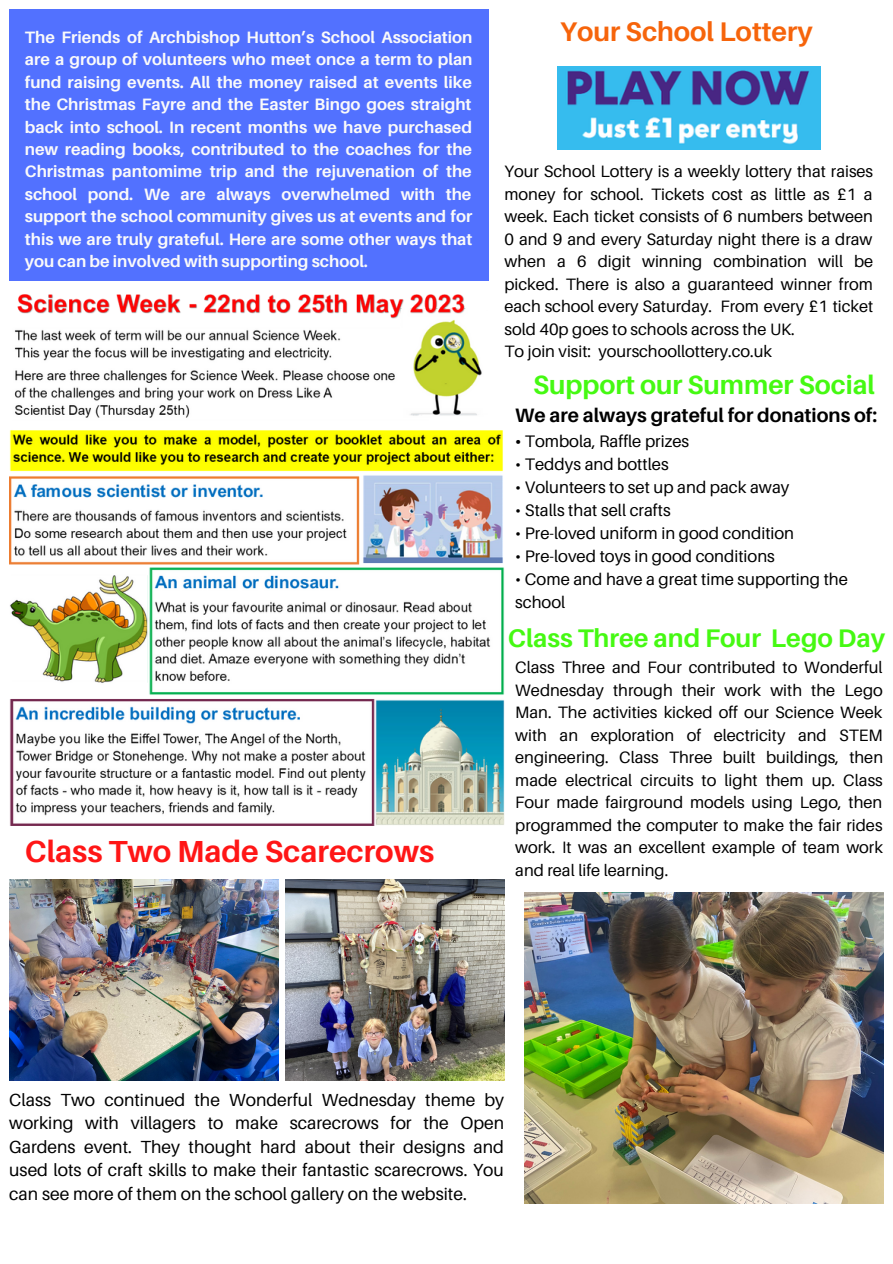
<style>
.page{position:relative;width:893px;height:1264px;background:#fff}
.page>*{position:absolute;margin:0;border:0;box-sizing:border-box;transform-origin:0 0}
.t1{font:700 30.45px "Aileron";color:#ff1616}
.t2{font:700 27px "Aileron";color:#f6640b}
.t3{font:700 26.4px "Aileron";color:#45f912}
.t4{font:700 25.5px "Aileron";color:#45f912}
.t5{font:700 19.5px "Aileron";color:#000}
.t6{font:17.55px/23.5px "Aileron";color:#000;text-align:justify}
.t7{font:16.65px/23px "Aileron";color:#000}
.t8{font:16.5px/22.5px "Aileron";color:#000;text-align:justify}
.t9{font:700 16.5px/22.5px "Aileron";color:#fafafa;text-align:justify}
.s1{font-weight:700}
</style>
<div class="page">
<img style="left:9px;top:294px;width:495px;height:531px">
<div style="left:9px;top:9px;width:479px;height:272px;background:#5271ff"></div>
<img style="left:557px;top:66px;width:263px;height:83px">
<img style="left:285px;top:879px;width:220px;height:201px">
<img style="left:9px;top:879px;width:269px;height:201px">
<img style="left:524px;top:893px;width:359px;height:310px">
<p class="t9" style="left:25px;top:25px;width:449px">The Friends of Archbishop Hutton’s School Association are a group of volunteers who meet once a term to plan fund raising events. All the money raised at events like the Christmas Fayre and the Easter Bingo goes straight back into school. In recent months we have purchased new reading books, contributed to the coaches for the Christmas pantomime trip and the rejuvenation of the school pond. We are always overwhelmed with the support the school community gives us at events and for this we are truly grateful. Here are some other ways that you can be involved with supporting school.</p>
<p class="t1" style="left:25px;top:832px;width:411px">Class Two Made Scarecrows</p>
<p class="t2" style="left:560px;top:15px;width:254px">Your School Lottery</p>
<p class="t8" style="left:504px;top:160px;width:370px">Your School Lottery is a weekly lottery that raises money for school. Tickets cost as little as £1 a week. Each ticket consists of 6 numbers between 0 and 9 and every Saturday night there is a draw when a 6 digit winning combination will be picked. There is also a guaranteed winner from each school every Saturday. From every £1 ticket sold 40p goes to schools across the UK.</p>
<p class="t8" style="left:504px;top:340px;width:269px">To join visit: yourschoollottery.co.uk</p>
<p class="t3" style="left:533px;top:368px;width:343px">Support our Summer Social</p>
<p class="t5" style="left:515px;top:403px;width:363px">We are always grateful for donations of:</p>
<p class="t7" style="left:515px;top:429px;width:175px"><span class="s1">•</span> Tombola, Raffle prizes</p>
<p class="t7" style="left:515px;top:452px;width:155px">• Teddys and bottles</p>
<p class="t7" style="left:515px;top:475px;width:276px">• Volunteers to set up and pack away</p>
<p class="t7" style="left:515px;top:498px;width:157px">• Stalls that sell crafts</p>
<p class="t7" style="left:515px;top:521px;width:280px">• Pre-loved uniform in good condition</p>
<p class="t7" style="left:515px;top:544px;width:261px">• Pre-loved toys in good conditions</p>
<p class="t7" style="left:515px;top:567px;width:334px">• Come and have a great time supporting the school</p>
<p class="t4" style="left:507px;top:622px;width:379px">Class Three and Four Lego Day</p>
<p class="t8" style="left:515px;top:655px;width:369px">Class Three and Four contributed to Wonderful Wednesday through their work with the Lego Man. The activities kicked off our Science Week with an exploration of electricity and STEM engineering. Class Three built buildings, then made electrical circuits to light them up. Class Four made fairground models using Lego, then programmed the computer to make the fair rides work. It was an excellent example of team work and real life learning.</p>
<p class="t6" style="left:9px;top:1087px;width:496px">Class Two continued the Wonderful Wednesday theme by working with villagers to make scarecrows for the Open Gardens event. They thought hard about their designs and used lots of craft skills to make their fantastic scarecrows. You can see more of them on the school gallery on the website.</p>
</div>
